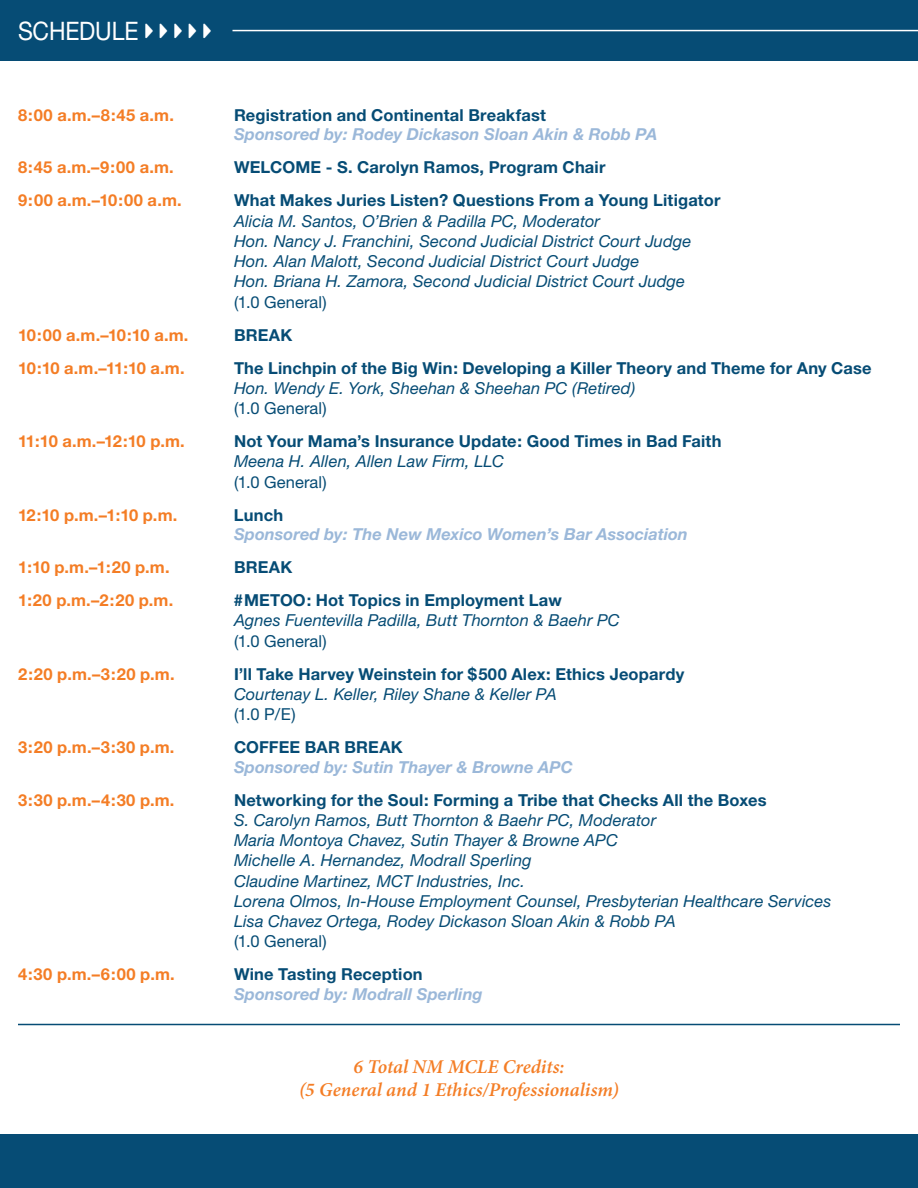
<style>
.page{position:relative;width:918px;height:1188px;background:#fff}
.page>*{position:absolute;margin:0;border:0;box-sizing:border-box;transform-origin:0 0}
.header_reverse{font:25.5px "Helvetica Neue";letter-spacing:-.005em;color:#fff;scale:.9 1}
.t1{font:italic 600 19.5px/23.4px "Minion Pro";color:#f47d25;text-align:center}
.speaker{font:italic 16.5px "Helvetica Neue";letter-spacing:.005em;color:#064c75}
.schedule{font:700 16.5px "Helvetica Neue";letter-spacing:.01em;color:#064c75}
.schedule-2{font:700 16.5px "Helvetica Neue";letter-spacing:.025em;color:#f47d25}
.sponsor{font:italic 700 16.5px "Helvetica Neue";color:#9bb8d9}
.CLE_credit{font:16.5px "Helvetica Neue";letter-spacing:.005em;color:#064c75}
</style>
<div class="page">
<div style="left:0;top:0;width:918px;height:61px;background:#064c75"></div>
<div style="left:0;top:1134px;width:918px;height:54px;background:#064c75"></div>
<hr style="left:18px;top:1024px;width:882px;height:1px;background:#064c75">
<hr style="left:233px;top:30px;width:685px;height:1px;background:#fff">
<p class="header_reverse" style="left:18px;top:16px;width:135px">SCHEDULE</p>
<p class="schedule-2" style="left:18px;top:105px;width:157px">8:00 a.m.–8:45 a.m.</p>
<p class="schedule" style="left:234px;top:105px;width:314px">Registration and Continental Breakfast</p>
<p class="sponsor" style="left:234px;top:124px;width:425px">Sponsored by: Rodey Dickason Sloan Akin &amp; Robb PA</p>
<p class="schedule-2" style="left:18px;top:157px;width:157px">8:45 a.m.–9:00 a.m.</p>
<p class="schedule" style="left:234px;top:157px;width:373px">WELCOME - S. Carolyn Ramos, Program Chair</p>
<p class="schedule-2" style="left:18px;top:190px;width:165px">9:00 a.m.–10:00 a.m.</p>
<p class="schedule" style="left:234px;top:190px;width:488px">What Makes Juries Listen? Questions From a Young Litigator</p>
<p class="speaker" style="left:234px;top:211px;width:368px">Alicia M. Santos, O’Brien &amp; Padilla PC, Moderator</p>
<p class="speaker" style="left:234px;top:231px;width:459px">Hon. Nancy J. Franchini, Second Judicial District Court Judge</p>
<p class="speaker" style="left:234px;top:251px;width:407px">Hon. Alan Malott, Second Judicial District Court Judge</p>
<p class="speaker" style="left:234px;top:272px;width:453px">Hon. Briana H. Zamora, Second Judicial District Court Judge</p>
<p class="CLE_credit" style="left:234px;top:292px;width:94px">(1.0 General)</p>
<p class="schedule-2" style="left:18px;top:325px;width:172px">10:00 a.m.–10:10 a.m.</p>
<p class="schedule" style="left:234px;top:325px;width:60px">BREAK</p>
<p class="schedule-2" style="left:18px;top:358px;width:168px">10:10 a.m.–11:10 a.m.</p>
<p class="schedule" style="left:234px;top:358px;width:639px">The Linchpin of the Big Win: Developing a Killer Theory and Theme for Any Case</p>
<p class="speaker" style="left:234px;top:378px;width:403px">Hon. Wendy E. York, Sheehan &amp; Sheehan PC (Retired)</p>
<p class="CLE_credit" style="left:234px;top:398px;width:94px">(1.0 General)</p>
<p class="schedule-2" style="left:18px;top:431px;width:168px">11:10 a.m.–12:10 p.m.</p>
<p class="schedule" style="left:234px;top:431px;width:489px">Not Your Mama’s Insurance Update: Good Times in Bad Faith</p>
<p class="speaker" style="left:234px;top:452px;width:272px">Meena H. Allen, Allen Law Firm, LLC</p>
<p class="CLE_credit" style="left:234px;top:472px;width:94px">(1.0 General)</p>
<p class="schedule-2" style="left:18px;top:505px;width:161px">12:10 p.m.–1:10 p.m.</p>
<p class="schedule" style="left:234px;top:505px;width:51px">Lunch</p>
<p class="sponsor" style="left:234px;top:524px;width:456px">Sponsored by: The New Mexico Women’s Bar Association</p>
<p class="schedule-2" style="left:18px;top:557px;width:153px">1:10 p.m.–1:20 p.m.</p>
<p class="schedule" style="left:234px;top:557px;width:60px">BREAK</p>
<p class="schedule-2" style="left:18px;top:590px;width:157px">1:20 p.m.–2:20 p.m.</p>
<p class="schedule" style="left:234px;top:590px;width:329px">#METOO: Hot Topics in Employment Law</p>
<p class="speaker" style="left:234px;top:611px;width:387px">Agnes Fuentevilla Padilla, Butt Thornton &amp; Baehr PC</p>
<p class="CLE_credit" style="left:234px;top:631px;width:94px">(1.0 General)</p>
<p class="schedule-2" style="left:18px;top:664px;width:158px">2:20 p.m.–3:20 p.m.</p>
<p class="schedule" style="left:234px;top:664px;width:452px">I’ll Take Harvey Weinstein for $500 Alex: Ethics Jeopardy</p>
<p class="speaker" style="left:234px;top:684px;width:324px">Courtenay L. Keller, Riley Shane &amp; Keller PA</p>
<p class="CLE_credit" style="left:234px;top:704px;width:63px">(1.0 P/E)</p>
<p class="schedule-2" style="left:18px;top:737px;width:158px">3:20 p.m.–3:30 p.m.</p>
<p class="schedule" style="left:234px;top:737px;width:170px">COFFEE BAR BREAK</p>
<p class="sponsor" style="left:234px;top:757px;width:341px">Sponsored by: Sutin Thayer &amp; Browne APC</p>
<p class="schedule-2" style="left:18px;top:790px;width:158px">3:30 p.m.–4:30 p.m.</p>
<p class="schedule" style="left:234px;top:790px;width:534px">Networking for the Soul: Forming a Tribe that Checks All the Boxes</p>
<p class="speaker" style="left:234px;top:810px;width:424px">S. Carolyn Ramos, Butt Thornton &amp; Baehr PC, Moderator</p>
<p class="speaker" style="left:234px;top:830px;width:385px">Maria Montoya Chavez, Sutin Thayer &amp; Browne APC</p>
<p class="speaker" style="left:234px;top:851px;width:299px">Michelle A. Hernandez, Modrall Sperling</p>
<p class="speaker" style="left:234px;top:871px;width:293px">Claudine Martinez, MCT Industries, Inc.</p>
<p class="speaker" style="left:234px;top:891px;width:599px">Lorena Olmos, In-House Employment Counsel, Presbyterian Healthcare Services</p>
<p class="speaker" style="left:234px;top:911px;width:443px">Lisa Chavez Ortega, Rodey Dickason Sloan Akin &amp; Robb PA</p>
<p class="CLE_credit" style="left:234px;top:932px;width:94px">(1.0 General)</p>
<p class="schedule-2" style="left:18px;top:964px;width:158px">4:30 p.m.–6:00 p.m.</p>
<p class="schedule" style="left:234px;top:964px;width:190px">Wine Tasting Reception</p>
<p class="sponsor" style="left:234px;top:984px;width:250px">Sponsored by: Modrall Sperling</p>
<p class="t1" style="left:299px;top:1054px;width:321px">6 Total NM MCLE Credits:<br>(5 General and 1 Ethics/Professionalism)</p>
</div>
